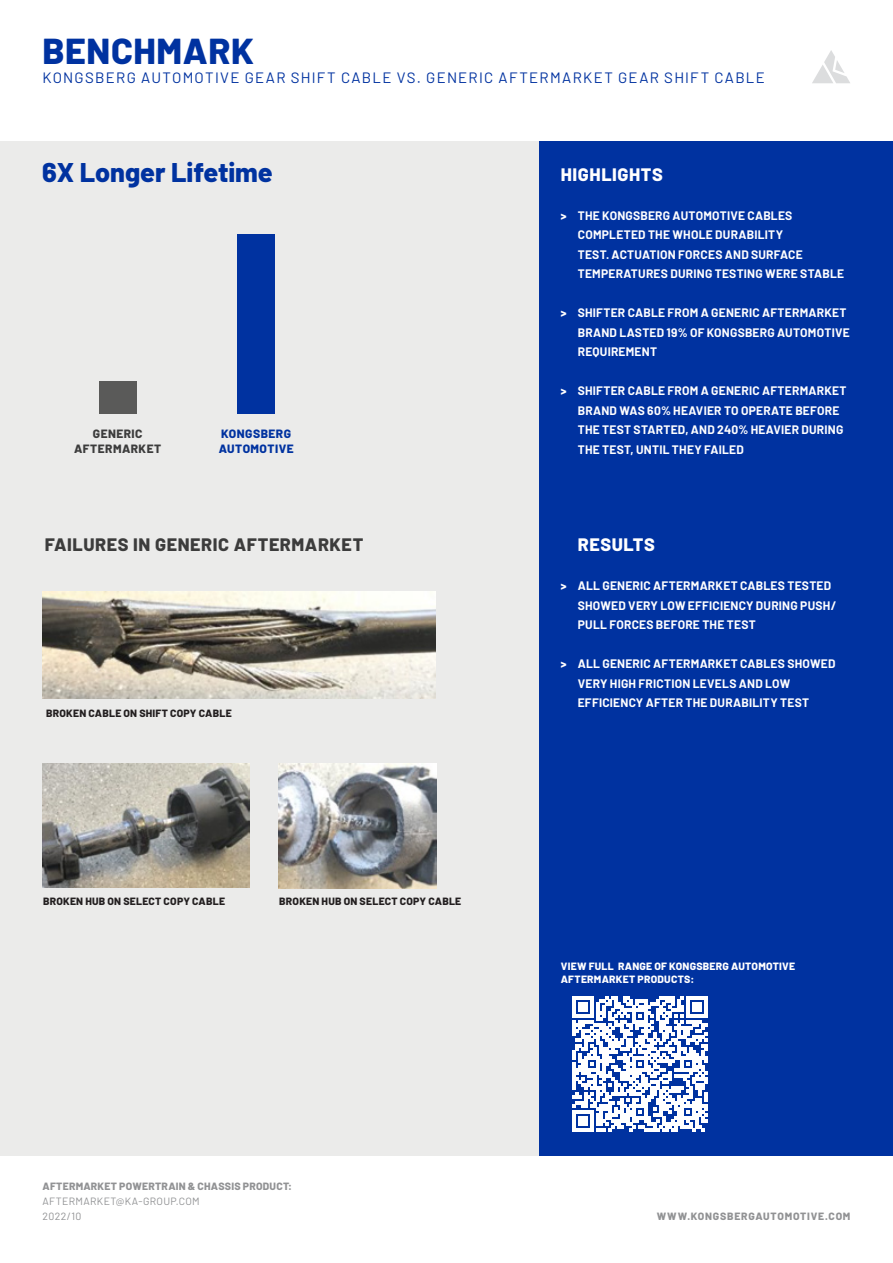
<style>
.page{position:relative;width:893px;height:1263px;background:#fff}
.page>*{position:absolute;margin:0;border:0;box-sizing:border-box;transform-origin:0 0}
.t1{font:800 36px "Barlow";letter-spacing:.015em;color:#0032a0}
.t2{font:800 27px "Barlow";color:#0032a0}
.t3{font:800 18px "Barlow";letter-spacing:.03em;color:#3c3c3c}
.t4{font:800 18px "Barlow";letter-spacing:.03em;color:#fff}
.t5{font:15px "Barlow";letter-spacing:.085em;color:#0032a0}
.t6{font:700 12px/19.5px "Barlow";letter-spacing:.02em;color:#fff}
.t7{font:800 12px/14.4px "Barlow";letter-spacing:.04em;color:#0032a0}
.t8{font:800 12px/14.4px "Barlow";letter-spacing:.04em;color:#3c3c3c;text-align:center}
.t9{font:800 10.5px "Barlow";letter-spacing:.025em;color:#231f20}
.t10{font:800 10.5px/12.6px "Barlow";letter-spacing:.025em;color:#fff}
.t11{font:800 10.5px "Barlow";letter-spacing:.03em;color:#919294}
.t12{font:10.5px/15px "Barlow";letter-spacing:.03em;color:#919294}
.t13{font:800 10.5px "Barlow";letter-spacing:.075em;color:#919294}
.s1{font-weight:800}
</style>
<div class="page">
<svg style="left:812px;top:50px;width:38px;height:33px"></svg>
<div style="left:0;top:141px;width:539px;height:1015px;background:#ebebea"></div>
<div style="left:539px;top:141px;width:354px;height:1015px;background:#0032a0"></div>
<div style="left:99px;top:381px;width:37px;height:32px;background:#5a5a59"></div>
<div style="left:238px;top:234px;width:37px;height:179px;background:#0032a0"></div>
<img style="left:43px;top:591px;width:393px;height:107px">
<img style="left:43px;top:764px;width:207px;height:123px">
<img style="left:279px;top:764px;width:157px;height:124px">
<svg style="left:573px;top:997px;width:135px;height:135px"></svg>
<h1 class="t1" style="left:43px;top:24px;width:213px">BENCHMARK</h1>
<p class="t5" style="left:43px;top:67px;width:724px">KONGSBERG AUTOMOTIVE GEAR SHIFT CABLE VS. GENERIC AFTERMARKET GEAR SHIFT CABLE</p>
<h2 class="t2" style="left:42px;top:152px;width:232px">6X Longer Lifetime</h2>
<p class="t8" style="left:74px;top:426px;width:89px">GENERIC<br>AFTERMARKET</p>
<p class="t7" style="left:219px;top:426px;width:77px">KONGSBERG<br>AUTOMOTIVE</p>
<h3 class="t3" style="left:45px;top:531px;width:320px">FAILURES IN GENERIC AFTERMARKET</h3>
<p class="t9" style="left:46px;top:705px;width:187px">BROKEN CABLE ON SHIFT COPY CABLE</p>
<p class="t9" style="left:43px;top:894px;width:184px">BROKEN HUB ON SELECT COPY CABLE</p>
<p class="t9" style="left:279px;top:894px;width:184px">BROKEN HUB ON SELECT COPY CABLE</p>
<p class="t11" style="left:43px;top:1179px;width:251px">AFTERMARKET POWERTRAIN &amp; CHASSIS PRODUCT:</p>
<p class="t12" style="left:43px;top:1193px;width:159px">AFTERMARKET@KA-GROUP.COM<br>2022/10</p>
<h3 class="t4" style="left:561px;top:161px;width:104px">HIGHLIGHTS</h3>
<p class="t6" style="left:578px;top:205px;width:268px;text-indent:-17px"><span class="s1">&gt;</span> THE KONGSBERG AUTOMOTIVE CABLES COMPLETED THE WHOLE DURABILITY<br>TEST. ACTUATION FORCES AND SURFACE TEMPERATURES DURING TESTING WERE STABLE</p>
<p class="t6" style="left:578px;top:302px;width:273px;text-indent:-17px"><span class="s1">&gt;</span> SHIFTER CABLE FROM A GENERIC AFTERMARKET<br>BRAND LASTED 19% OF KONGSBERG AUTOMOTIVE<br>REQUIREMENT</p>
<p class="t6" style="left:578px;top:380px;width:270px;text-indent:-17px"><span class="s1">&gt;</span> SHIFTER CABLE FROM A GENERIC AFTERMARKET BRAND WAS 60% HEAVIER TO OPERATE BEFORE THE TEST STARTED, AND 240% HEAVIER DURING THE TEST, UNTIL THEY FAILED</p>
<h3 class="t4" style="left:578px;top:531px;width:79px">RESULTS</h3>
<p class="t6" style="left:578px;top:575px;width:260px;text-indent:-17px"><span class="s1">&gt;</span> ALL GENERIC AFTERMARKET CABLES TESTED<br>SHOWED VERY LOW EFFICIENCY DURING PUSH/<br>PULL FORCES BEFORE THE TEST</p>
<p class="t6" style="left:578px;top:653px;width:259px;text-indent:-17px"><span class="s1">&gt;</span> ALL GENERIC AFTERMARKET CABLES SHOWED<br>VERY HIGH FRICTION LEVELS AND LOW<br>EFFICIENCY AFTER THE DURABILITY TEST</p>
<p class="t10" style="left:561px;top:959px;width:236px">VIEW FULL RANGE OF KONGSBERG AUTOMOTIVE<br>AFTERMARKET PRODUCTS:</p>
<p class="t13" style="left:657px;top:1209px;width:195px">WWW.KONGSBERGAUTOMOTIVE.COM</p>
</div>
